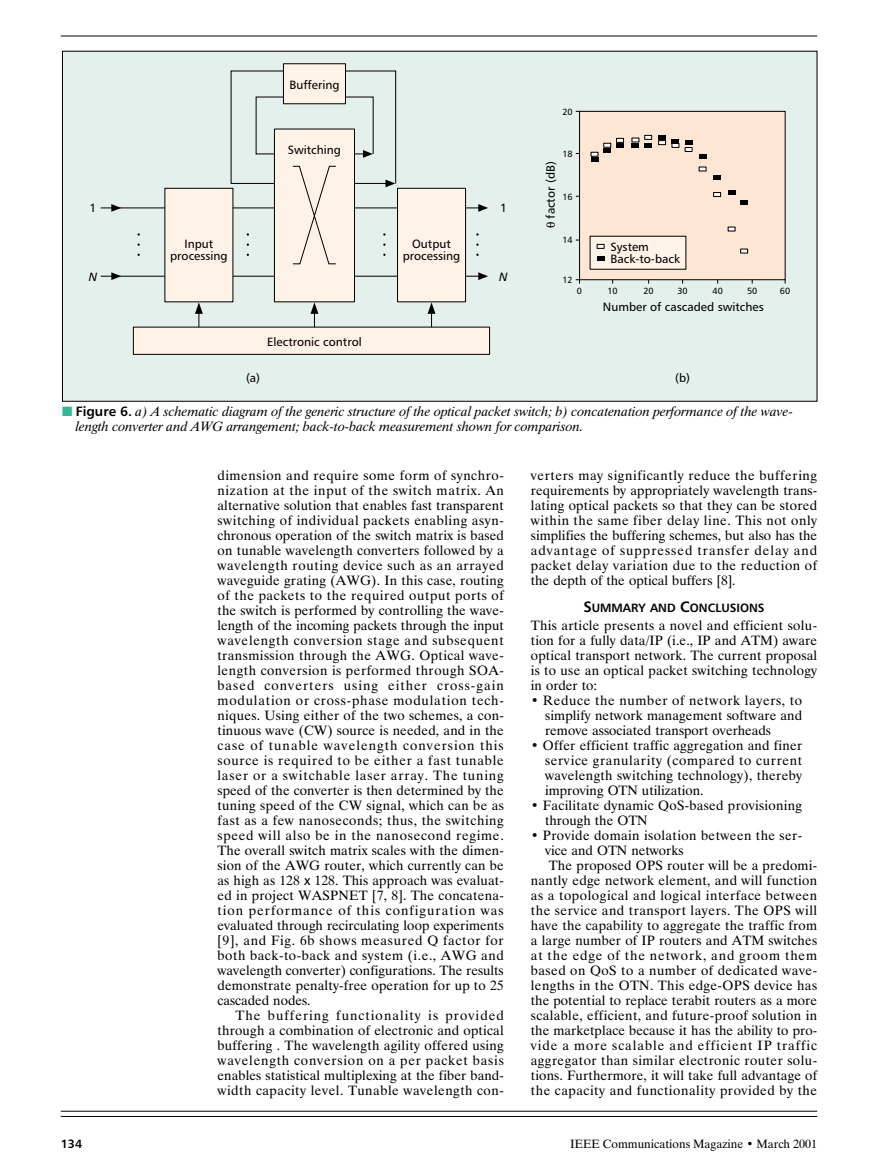
<style>
.page{position:relative;width:878px;height:1175px;background:#fff}
.page>*{position:absolute;margin:0;border:0;box-sizing:border-box;transform-origin:0 0}
.t1{font:13.5px/15px "Dutch 801 BT";letter-spacing:.02em;color:#000;text-align:justify}
.t2{font:italic 13.5px/15px "Dutch 801 BT";color:#000}
.t3{font:13.5px "Dutch 801 BT";letter-spacing:.04em;color:#000}
.t4{font:13.5px "Dutch 801 BT";color:#000}
.t5{font:13.5px "Dutch 801 BT";letter-spacing:.07em;color:#000}
.t6{font:13.5px "Dutch 801 BT";letter-spacing:.06em;color:#000}
.t7{font:12px/12px "Humanist 777 BT Roman B";color:#000;text-align:center}
.t8{font:12px "Dutch 801 BT";color:#000}
.t9{font:12px "Humanist 777 BT Bold B";color:#000}
.t10{font:12px "Humanist 777 BT Italic B";color:#000}
.t11{font:9px "Humanist 777 BT Roman B";color:#000}
.s1{color:#34b697}
.s2{font-family:"Humanist 777 BT Bold B";font-style:normal}
.s3{font-family:"Humanist 777 BT Roman B"}
.s4{font-size:15px}
</style>
<div class="page">
<hr style="left:61px;top:36px;width:756px;height:1px;background:#000">
<hr style="left:61px;top:1116px;width:756px;height:1px;background:#000">
<hr style="left:61px;top:1110px;width:756px;height:1px;background:#000">
<div style="left:62px;top:51px;width:755px;height:350px;background:#e4f0eb"></div>
<div style="left:579px;top:111px;width:206px;height:169px;background:#fde6d3;border:1px solid #000"></div>
<svg style="left:100px;top:70px;width:379px;height:207px"></svg>
<div style="left:164px;top:188px;width:69px;height:114px;background:#fff2e7"></div>
<svg style="left:195px;top:302px;width:8px;height:25px"></svg>
<div style="left:274px;top:129px;width:81px;height:173px;background:#fff2e7;border:1px solid #000"></div>
<div style="left:283px;top:63px;width:63px;height:41px;background:#fff2e7;border:1px solid #000"></div>
<svg style="left:310px;top:302px;width:8px;height:25px"></svg>
<div style="left:397px;top:188px;width:69px;height:114px;background:#fff2e7;border:1px solid #000"></div>
<svg style="left:427px;top:302px;width:8px;height:25px"></svg>
<svg style="left:363px;top:150px;width:10px;height:8px"></svg>
<svg style="left:385px;top:179px;width:10px;height:8px"></svg>
<svg style="left:111px;top:204px;width:10px;height:8px"></svg>
<svg style="left:478px;top:204px;width:10px;height:8px"></svg>
<svg style="left:111px;top:272px;width:10px;height:8px"></svg>
<svg style="left:478px;top:272px;width:10px;height:8px"></svg>
<div style="left:133px;top:327px;width:357px;height:28px;background:#fff2e7;border:1px solid #000"></div>
<svg style="left:292px;top:165px;width:44px;height:99px"></svg>
<svg style="left:575px;top:279px;width:5px;height:4px"></svg>
<div style="left:589px;top:236px;width:97px;height:33px;background:#fff2e7"></div>
<svg style="left:596px;top:244px;width:8px;height:5px"></svg>
<svg style="left:597px;top:256px;width:7px;height:4px"></svg>
<svg style="left:590px;top:152px;width:8px;height:5px"></svg>
<svg style="left:591px;top:157px;width:7px;height:5px"></svg>
<svg style="left:603px;top:143px;width:8px;height:5px"></svg>
<div style="left:603px;top:148px;width:8px;height:5px;background:#000"></div>
<svg style="left:616px;top:138px;width:8px;height:5px"></svg>
<svg style="left:616px;top:144px;width:7px;height:4px"></svg>
<svg style="left:644px;top:135px;width:8px;height:5px"></svg>
<svg style="left:631px;top:138px;width:20px;height:9px"></svg>
<svg style="left:658px;top:140px;width:8px;height:5px"></svg>
<svg style="left:658px;top:136px;width:7px;height:4px"></svg>
<svg style="left:740px;top:249px;width:8px;height:4px"></svg>
<svg style="left:740px;top:200px;width:7px;height:5px"></svg>
<svg style="left:727px;top:227px;width:8px;height:4px"></svg>
<svg style="left:728px;top:190px;width:7px;height:4px"></svg>
<svg style="left:713px;top:192px;width:8px;height:5px"></svg>
<svg style="left:713px;top:175px;width:7px;height:5px"></svg>
<svg style="left:698px;top:167px;width:8px;height:4px"></svg>
<svg style="left:699px;top:154px;width:7px;height:5px"></svg>
<svg style="left:684px;top:147px;width:8px;height:5px"></svg>
<svg style="left:685px;top:140px;width:7px;height:5px"></svg>
<svg style="left:671px;top:143px;width:8px;height:5px"></svg>
<svg style="left:671px;top:139px;width:8px;height:4px"></svg>
<p class="t7" style="left:289px;top:80px;width:52px">Buffering</p>
<p class="t7" style="left:288px;top:146px;width:55px">Switching</p>
<p class="t7" style="left:90px;top:203px;width:8px">1</p>
<p class="t7" style="left:500px;top:203px;width:8px">1</p>
<p class="t7" style="left:170px;top:239px;width:59px">Input processing</p>
<p class="t7" style="left:403px;top:239px;width:59px">Output processing</p>
<p class="t10" style="left:89px;top:272px;width:10px">N</p>
<p class="t10" style="left:499px;top:272px;width:10px">N</p>
<p class="t7" style="left:267px;top:336px;width:96px">Electronic control</p>
<p class="t11" style="left:562px;top:108px;width:12px">20</p>
<p class="t11" style="left:562px;top:150px;width:12px">18</p>
<p class="t7" style="left:546px;top:228px;width:68px;rotate:-90deg">❑ factor (dB)</p>
<p class="t11" style="left:562px;top:193px;width:12px">16</p>
<p class="t11" style="left:562px;top:237px;width:12px">14</p>
<p class="t11" style="left:562px;top:277px;width:12px">12</p>
<p class="t7" style="left:610px;top:242px;width:71px;text-align:left">System<br>Back-to-back</p>
<p class="t11" style="left:577px;top:288px;width:7px">0</p>
<p class="t11" style="left:643px;top:288px;width:12px">20</p>
<p class="t11" style="left:677px;top:288px;width:12px">30</p>
<p class="t11" style="left:712px;top:288px;width:12px">40</p>
<p class="t11" style="left:747px;top:288px;width:12px">50</p>
<p class="t11" style="left:780px;top:288px;width:12px">60</p>
<p class="t11" style="left:607px;top:288px;width:12px">10</p>
<p class="t7" style="left:603px;top:302px;width:162px">Number of cascaded switches</p>
<p class="t7" style="left:246px;top:373px;width:16px">(a)</p>
<p class="t7" style="left:675px;top:373px;width:16px">(b)</p>
<p class="t2" style="left:76px;top:405px;width:718px;text-indent:-14px"><span class="s1">■</span> <span class="s2">Figure 6.</span> a) A schematic diagram of the generic structure of the optical packet switch; b) concatenation performance of the wave&shy;length converter and AWG arrangement; back-to-back measurement shown for comparison.</p>
<p class="t1" style="left:217px;top:469px;width:288px">dimension and require some form of synchro&shy;nization at the input of the switch matrix. An alternative solution that enables fast transparent switching of individual packets enabling asyn&shy;chronous operation of the switch matrix is based on tunable wavelength converters followed by a wavelength routing device such as an arrayed waveguide grating (AWG). In this case, routing of the packets to the required output ports of the switch is performed by controlling the wave&shy;length of the incoming packets through the input wavelength conversion stage and subsequent transmission through the AWG. Optical wave&shy;length conversion is performed through SOA&shy;based converters using either cross-gain modulation or cross-phase modulation tech&shy;niques. Using either of the two schemes, a con&shy;tinuous wave (CW) source is needed, and in the case of tunable wavelength conversion this source is required to be either a fast tunable laser or a switchable laser array. The tuning speed of the converter is then determined by the tuning speed of the CW signal, which can be as fast as a few nanoseconds; thus, the switching speed will also be in the nanosecond regime.<br>The overall switch matrix scales with the dimen&shy;sion of the AWG router, which currently can be as high as 128 <span class="s3">x</span> 128. This approach was evaluat&shy;ed in project WASPNET [7, 8]. The concatena&shy;tion performance of this configuration was evaluated through recirculating loop experiments [9], and Fig. 6b shows measured Q factor for both back-to-back and system (i.e., AWG and wavelength converter) configurations. The results demonstrate penalty-free operation for up to 25 cascaded nodes.</p>
<p class="t1" style="left:217px;top:1009px;width:288px;text-indent:18px">The buffering functionality is provided through a combination of electronic and optical buffering . The wavelength agility offered using wavelength conversion on a per packet basis enables statistical multiplexing at the fiber band&shy;width capacity level. Tunable wavelength con-</p>
<p class="t1" style="left:531px;top:469px;width:288px">verters may significantly reduce the buffering requirements by appropriately wavelength trans&shy;lating optical packets so that they can be stored within the same fiber delay line. This not only simplifies the buffering schemes, but also has the advantage of suppressed transfer delay and packet delay variation due to the reduction of the depth of the optical buffers [8].</p>
<p class="t9" style="left:583px;top:604px;width:183px"><span class="s4">S</span>UMMARY AND <span class="s4">C</span>ONCLUSIONS</p>
<p class="t1" style="left:531px;top:619px;width:288px">This article presents a novel and efficient solu&shy;tion for a fully data/IP (i.e., IP and ATM) aware optical transport network. The current proposal is to use an optical packet switching technology in order to:</p>
<p class="t1" style="left:545px;top:694px;width:259px;text-indent:-14px">• Reduce the number of network layers, to simplify network management software and remove associated transport overheads</p>
<p class="t1" style="left:545px;top:739px;width:258px;text-indent:-14px">• Offer efficient traffic aggregation and finer service granularity (compared to current wavelength switching technology), thereby improving OTN utilization.</p>
<p class="t1" style="left:545px;top:799px;width:258px;text-indent:-14px">• Facilitate dynamic QoS-based provisioning through the OTN</p>
<p class="t1" style="left:531px;top:829px;width:273px">• Provide domain isolation between the ser-</p>
<p class="t4" style="left:545px;top:845px;width:140px">vice and OTN networks</p>
<p class="t1" style="left:549px;top:859px;width:270px">The proposed OPS router will be a predomi-</p>
<p class="t1" style="left:531px;top:874px;width:288px">nantly edge network element, and will function</p>
<p class="t3" style="left:531px;top:890px;width:288px">as a topological and logical interface between</p>
<p class="t1" style="left:531px;top:904px;width:288px">the service and transport layers. The OPS will</p>
<p class="t1" style="left:531px;top:919px;width:288px">have the capability to aggregate the traffic from</p>
<p class="t1" style="left:531px;top:934px;width:288px">a large number of IP routers and ATM switches</p>
<p class="t6" style="left:531px;top:950px;width:288px">at the edge of the network, and groom them</p>
<p class="t1" style="left:531px;top:964px;width:288px">based on QoS to a number of dedicated wave-</p>
<p class="t1" style="left:531px;top:979px;width:288px">lengths in the OTN. This edge-OPS device has</p>
<p class="t1" style="left:531px;top:994px;width:288px">the potential to replace terabit routers as a more</p>
<p class="t1" style="left:531px;top:1009px;width:288px">scalable, efficient, and future-proof solution in</p>
<p class="t4" style="left:531px;top:1025px;width:288px">the marketplace because it has the ability to pro-</p>
<p class="t5" style="left:531px;top:1040px;width:288px">vide a more scalable and efficient IP traffic</p>
<p class="t1" style="left:531px;top:1054px;width:288px">aggregator than similar electronic router solu-</p>
<p class="t1" style="left:531px;top:1069px;width:288px">tions. Furthermore, it will take full advantage of</p>
<p class="t3" style="left:531px;top:1085px;width:288px">the capacity and functionality provided by the</p>
<p class="t9" style="left:61px;top:1139px;width:23px">134</p>
<p class="t8" style="left:570px;top:1139px;width:248px">IEEE Communications Magazine • March 2001</p>
</div>
